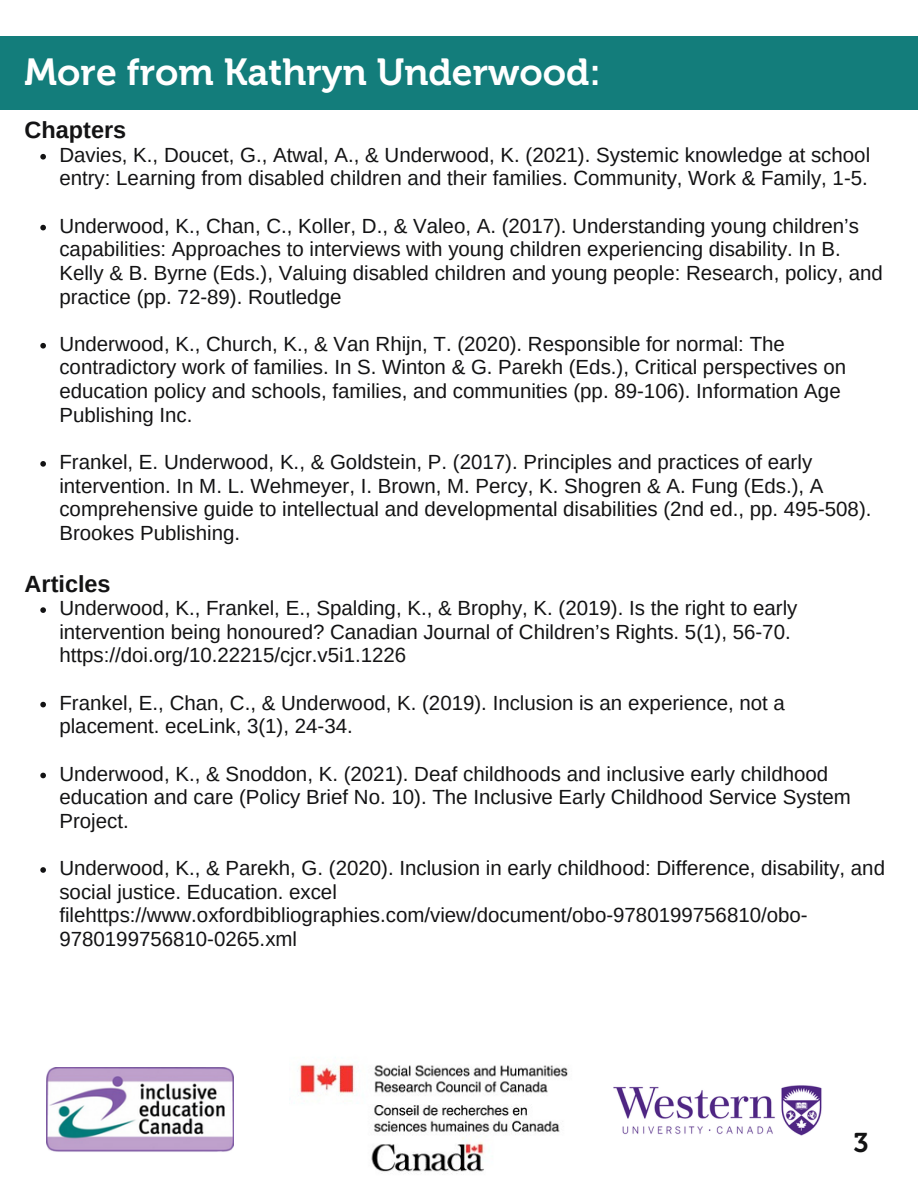
<style>
.page{position:relative;width:918px;height:1188px;background:#fff}
.page>*{position:absolute;margin:0;border:0;box-sizing:border-box;transform-origin:0 0}
.t1{font:37.5px "Museo 700";color:#fff}
.t2{font:27px "Museo 700";color:#131314}
.t3{font:700 23.55px "Arimo";color:#131314}
.t4{font:20.55px/23.7px "Arimo";color:#131314}
</style>
<div class="page">
<div style="left:0;top:36px;width:918px;height:73px;background:#137d7b"></div>
<img style="left:46px;top:1068px;width:187px;height:84px">
<img style="left:298px;top:1057px;width:270px;height:117px">
<img style="left:613px;top:1085px;width:209px;height:51px">
<svg style="left:40px;top:154px;width:6px;height:6px"></svg>
<svg style="left:40px;top:225px;width:6px;height:5px"></svg>
<svg style="left:40px;top:343px;width:6px;height:6px"></svg>
<svg style="left:40px;top:461px;width:6px;height:6px"></svg>
<svg style="left:40px;top:607px;width:6px;height:6px"></svg>
<svg style="left:40px;top:702px;width:6px;height:5px"></svg>
<svg style="left:40px;top:773px;width:6px;height:5px"></svg>
<svg style="left:40px;top:867px;width:6px;height:6px"></svg>
<h1 class="t1" style="left:25px;top:50px;width:578px">More from Kathryn Underwood:</h1>
<p class="t3" style="left:25px;top:117px;width:103px">Chapters</p>
<p class="t4" style="left:59px;top:143px;width:812px">Davies, K., Doucet, G., Atwal, A., &amp; Underwood, K. (2021). Systemic knowledge at school entry: Learning from disabled children and their families. Community, Work &amp; Family, 1-5.</p>
<p class="t4" style="left:59px;top:214px;width:825px">Underwood, K., Chan, C., Koller, D., &amp; Valeo, A. (2017). Understanding young children’s capabilities: Approaches to interviews with young children experiencing disability. In B.<br>Kelly &amp; B. Byrne (Eds.), Valuing disabled children and young people: Research, policy, and practice (pp. 72-89). Routledge</p>
<p class="t4" style="left:59px;top:332px;width:788px">Underwood, K., Church, K., &amp; Van Rhijn, T. (2020). Responsible for normal: The contradictory work of families. In S. Winton &amp; G. Parekh (Eds.), Critical perspectives on education policy and schools, families, and communities (pp. 89-106). Information Age Publishing Inc.</p>
<p class="t4" style="left:59px;top:450px;width:814px">Frankel, E. Underwood, K., &amp; Goldstein, P. (2017). Principles and practices of early intervention. In M. L. Wehmeyer, I. Brown, M. Percy, K. Shogren &amp; A. Fung (Eds.), A comprehensive guide to intellectual and developmental disabilities (2nd ed., pp. 495-508).<br>Brookes Publishing.</p>
<p class="t3" style="left:25px;top:570px;width:88px">Articles</p>
<p class="t4" style="left:59px;top:596px;width:740px">Underwood, K., Frankel, E., Spalding, K., &amp; Brophy, K. (2019). Is the right to early intervention being honoured? Canadian Journal of Children’s Rights. 5(1), 56-70. https://doi.org/10.22215/cjcr.v5i1.1226</p>
<p class="t4" style="left:59px;top:691px;width:727px">Frankel, E., Chan, C., &amp; Underwood, K. (2019). Inclusion is an experience, not a placement. eceLink, 3(1), 24-34.</p>
<p class="t4" style="left:59px;top:762px;width:793px">Underwood, K., &amp; Snoddon, K. (2021). Deaf childhoods and inclusive early childhood education and care (Policy Brief No. 10). The Inclusive Early Childhood Service System<br>Project.</p>
<p class="t4" style="left:59px;top:856px;width:827px">Underwood, K., &amp; Parekh, G. (2020). Inclusion in early childhood: Difference, disability, and social justice. Education. excel filehttps://www.oxfordbibliographies.com/view/document/obo-9780199756810/obo-9780199756810-0265.xml</p>
<h2 class="t2" style="left:853px;top:1127px;width:17px">3</h2>
</div>
